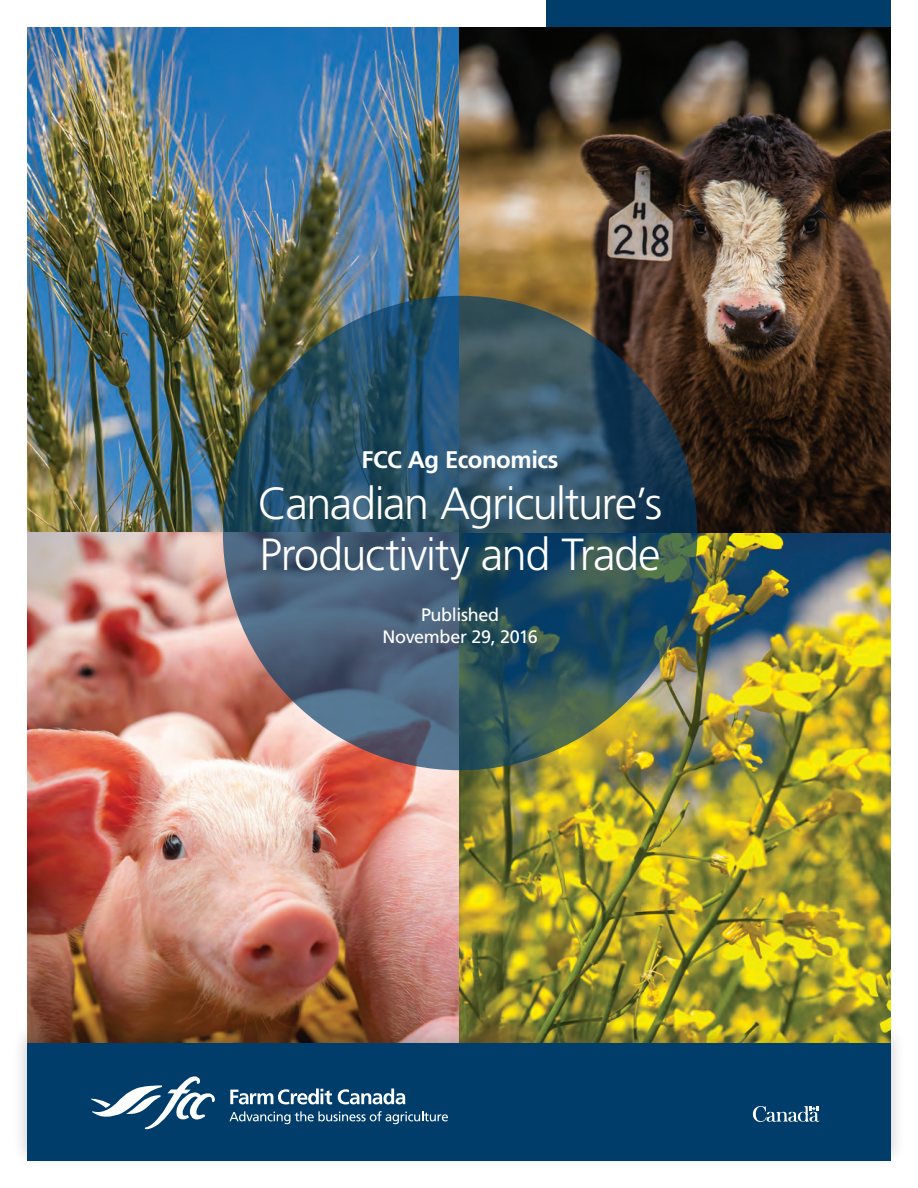
<style>
.page{position:relative;width:918px;height:1188px;background:#fff}
.page>*{position:absolute;margin:0;border:0;box-sizing:border-box;transform-origin:0 0}
.t1{font:300 45px/51px "Frutiger";letter-spacing:-.035em;color:#fff}
.t2{font:700 24px "Frutiger";letter-spacing:-.02em;color:#fff}
.t3{font:18px/21.6px "Frutiger";letter-spacing:-.02em;color:#fff;text-align:center}
</style>
<div class="page">
<div style="left:547px;top:0;width:344px;height:27px;background:#003d6a"></div>
<img style="left:27px;top:27px;width:864px;height:994px">
<div style="left:12px;top:1021px;width:894px;height:148px;background:#231f20;opacity:.25"></div>
<div style="left:27px;top:1043px;width:864px;height:118px;background:#003d6a"></div>
<svg style="left:223px;top:296px;width:474px;height:474px;background:#315367"></svg>
<svg style="left:91px;top:1076px;width:124px;height:53px"></svg>
<svg style="left:230px;top:1088px;width:102px;height:16px"></svg>
<svg style="left:338px;top:1088px;width:67px;height:16px"></svg>
<svg style="left:229px;top:1111px;width:219px;height:13px"></svg>
<svg style="left:753px;top:1106px;width:66px;height:16px"></svg>
<p class="t2" style="left:362px;top:446px;width:199px">FCC Ag Economics</p>
<p class="t1" style="left:258px;top:478px;width:406px">Canadian Agriculture’s<br>Productivity and Trade</p>
<p class="t3" style="left:382px;top:604px;width:157px">Published<br>November 29, 2016</p>
</div>
